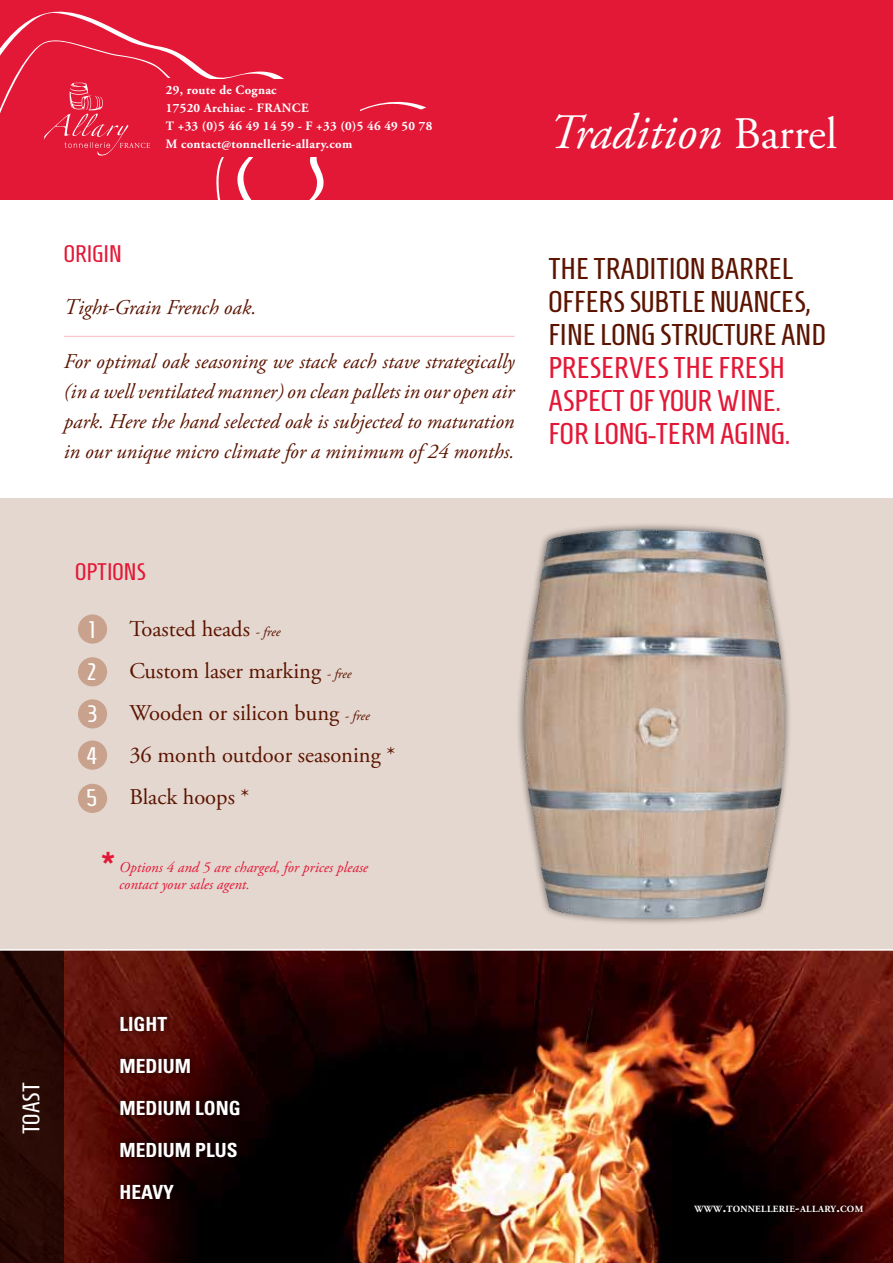
<style>
.page{position:relative;width:893px;height:1263px;background:#fff}
.page>*{position:absolute;margin:0;border:0;box-sizing:border-box;transform-origin:0 0}
.t1{font:italic 49.5px "Adobe Garamond Pro";color:#fff}
.t2{font:30px/33px "Homenaje";color:#5b1400}
.t3{font:30px/33px "Homenaje";color:#e31837}
.t4{font:700 27px "Aachen";color:#e31837}
.t5{font:24px "Homenaje";color:#e31837}
.t6{font:24px "Homenaje";color:#fff}
.t7{font:22.5px/42px "Adobe Garamond Pro";color:#5b1400}
.t8{font:italic 21px/30px "Adobe Garamond Pro";color:#5b1400;text-align:justify}
.t9{font:700 condensed 19.5px/42px "Univers";color:#fff}
.t10{font:italic 15px/16.5px "Adobe Garamond Pro";color:#e31837}
.t11{font:700 12.75px/18px "Adobe Garamond Pro";letter-spacing:.025em;color:#fff}
.t12{font:700 9.45px "Adobe Garamond Pro";letter-spacing:.035em;color:#fff}
.s1{font-style:normal;font-size:45px}
.s2{font-size:22.5px}
.s3{font-style:italic;font-size:13.5px}
.s4{font-size:13.5px}
</style>
<div class="page">
<hr style="left:64px;top:336px;width:450px;height:1px;background:#f7bac3">
<div style="left:0;top:499px;width:893px;height:474px;background:#e4d7cf"></div>
<div style="left:78px;top:699px;width:29px;height:29px;background:#c9a28d;border-radius:50%"></div>
<div style="left:78px;top:614px;width:29px;height:30px;background:#c9a28d;border-radius:50%"></div>
<div style="left:78px;top:740px;width:29px;height:30px;background:#c9a28d;border-radius:50%"></div>
<div style="left:78px;top:657px;width:29px;height:29px;background:#c9a28d;border-radius:50%"></div>
<div style="left:78px;top:784px;width:29px;height:29px;background:#c9a28d;border-radius:50%"></div>
<div style="left:516px;top:522px;width:276px;height:404px;background:#000;opacity:.5"></div>
<img style="left:522px;top:529px;width:264px;height:390px">
<img style="left:64px;top:951px;width:829px;height:312px">
<div style="left:0;top:950px;width:64px;height:313px;background:#280a05"></div>
<div style="left:114px;top:1010px;width:132px;height:196px;background:#000;opacity:.75"></div>
<hr style="left:0;top:949px;width:893px;height:2px;background:#fff">
<div style="left:690px;top:1201px;width:177px;height:16px;background:#000;opacity:.85"></div>
<div style="left:0;top:0;width:893px;height:200px;background:#e31837"></div>
<svg style="left:10px;top:12px;width:118px;height:24px"></svg>
<svg style="left:0;top:36px;width:427px;height:164px"></svg>
<p class="t11" style="left:166px;top:81px;width:268px">29, route de Cognac<br>17520 Archiac - France<br>T +33 (0)5 46 49 14 59 - F +33 (0)5 46 49 50 78<br>M contact@tonnellerie-allary.com</p>
<h1 class="t1" style="left:548px;top:103px;width:290px">Tradition <span class="s1">Barrel</span></h1>
<p class="t5" style="left:64px;top:240px;width:60px">ORIGIN</p>
<p class="t8" style="left:64px;top:293px;width:194px"><span class="s2">T</span>ight-Grain French oak.</p>
<p class="t8" style="left:64px;top:347px;width:452px">For optimal oak seasoning we stack each stave strategically (in a well ventilated manner) on clean pallets in our open air park. Here the hand selected oak is subjected to maturation in our unique micro climate for a minimum of 24 months.</p>
<h2 class="t2" style="left:548px;top:252px;width:279px">THE TRADITION BARREL<br>OFFERS SUBTLE NUANCES,<br>FINE LONG STRUCTURE AND</h2>
<h2 class="t3" style="left:548px;top:351px;width:243px">PRESERVES THE FRESH<br>ASPECT OF YOUR WINE.<br>FOR LONG-TERM AGING.</h2>
<p class="t5" style="left:75px;top:559px;width:72px">OPTIONS</p>
<p class="t7" style="left:129px;top:608px;width:267px">Toasted heads <span class="s3">- free<br></span>Custom laser marking <span class="s3">- free<br></span>Wooden or silicon bung <span class="s3">- free<br></span>36 month outdoor seasoning *<br>Black hoops *</p>
<p class="t6" style="left:88px;top:617px;width:9px">1</p>
<p class="t6" style="left:87px;top:658px;width:12px">2</p>
<p class="t6" style="left:87px;top:700px;width:12px">3</p>
<p class="t6" style="left:86px;top:743px;width:14px">4</p>
<p class="t6" style="left:86px;top:785px;width:13px">5</p>
<p class="t4" style="left:101px;top:844px;width:16px">*</p>
<p class="t10" style="left:119px;top:860px;width:250px">Options 4 and 5 are charged, for prices please contact your sales agent.</p>
<p class="t6" style="left:18px;top:1134px;width:52px;rotate:-90deg">TOAST</p>
<p class="t9" style="left:119px;top:1003px;width:123px">LIGHT<br>MEDIUM<br>MEDIUM LONG<br>MEDIUM PLUS<br>HEAVY</p>
<p class="t12" style="left:694px;top:1203px;width:170px">WWW<span class="s4">.</span>TONNELLERIE<span class="s4">-</span>ALLARY<span class="s4">.</span>COM</p>
</div>
